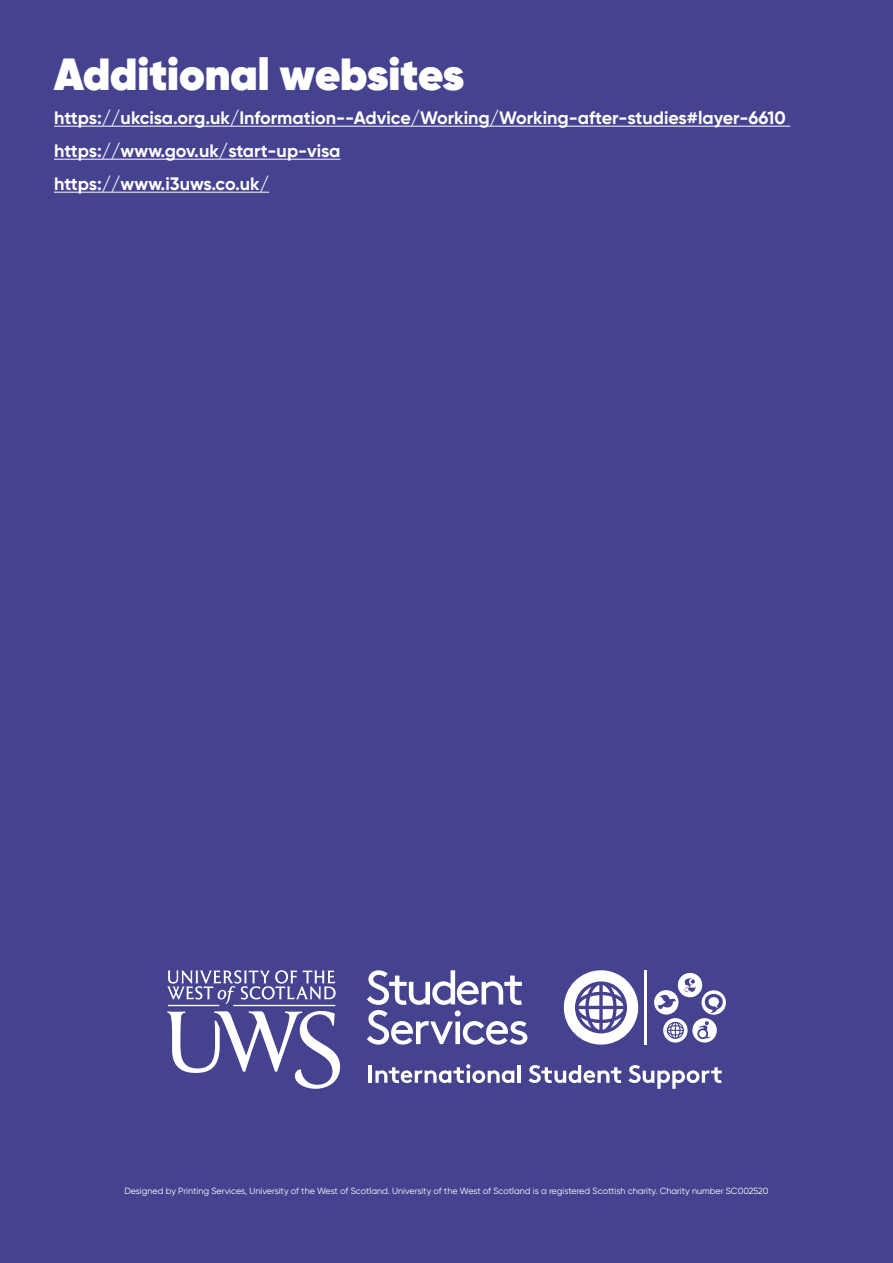
<style>
.page{position:relative;width:893px;height:1263px;background:#45428f}
.page>*{position:absolute;margin:0;border:0;box-sizing:border-box;transform-origin:0 0}
.Header_H1{font:800 45px "Gilroy";color:#fff}
.Body_Text_P{font:700 18px "Gilroy";color:#fff}
.t1{font:9px "Gilroy";color:#fff}
</style>
<div class="page">
<hr style="left:54px;top:126px;width:736px;height:1px;background:#fff">
<hr style="left:54px;top:159px;width:287px;height:1px;background:#fff">
<hr style="left:54px;top:192px;width:215px;height:1px;background:#fff">
<svg style="left:167px;top:970px;width:173px;height:119px"></svg>
<svg style="left:367px;top:970px;width:160px;height:74px"></svg>
<svg style="left:654px;top:973px;width:72px;height:69px"></svg>
<hr style="left:644px;top:970px;width:3px;height:74px;background:#fff">
<hr style="left:369px;top:1065px;width:3px;height:18px;background:#fff">
<svg style="left:375px;top:1064px;width:139px;height:19px"></svg>
<hr style="left:518px;top:1065px;width:3px;height:18px;background:#fff">
<svg style="left:529px;top:1065px;width:92px;height:18px"></svg>
<svg style="left:628px;top:1065px;width:94px;height:24px"></svg>
<svg style="left:564px;top:970px;width:74px;height:74px"></svg>
<h1 class="Header_H1" style="left:54px;top:45px;width:412px">Additional websites</h1>
<p class="Body_Text_P" style="left:54px;top:107px;width:733px">https://ukcisa.org.uk/Information--Advice/Working/Working-after-studies#layer-6610</p>
<p class="Body_Text_P" style="left:54px;top:140px;width:288px">https://www.gov.uk/start-up-visa</p>
<p class="Body_Text_P" style="left:54px;top:173px;width:217px">https://www.i3uws.co.uk/</p>
<p class="t1" style="left:124px;top:1185px;width:646px">Designed by Printing Services, University of the West of Scotland. University of the West of Scotland is a registered Scottish charity. Charity number SC002520</p>
</div>
